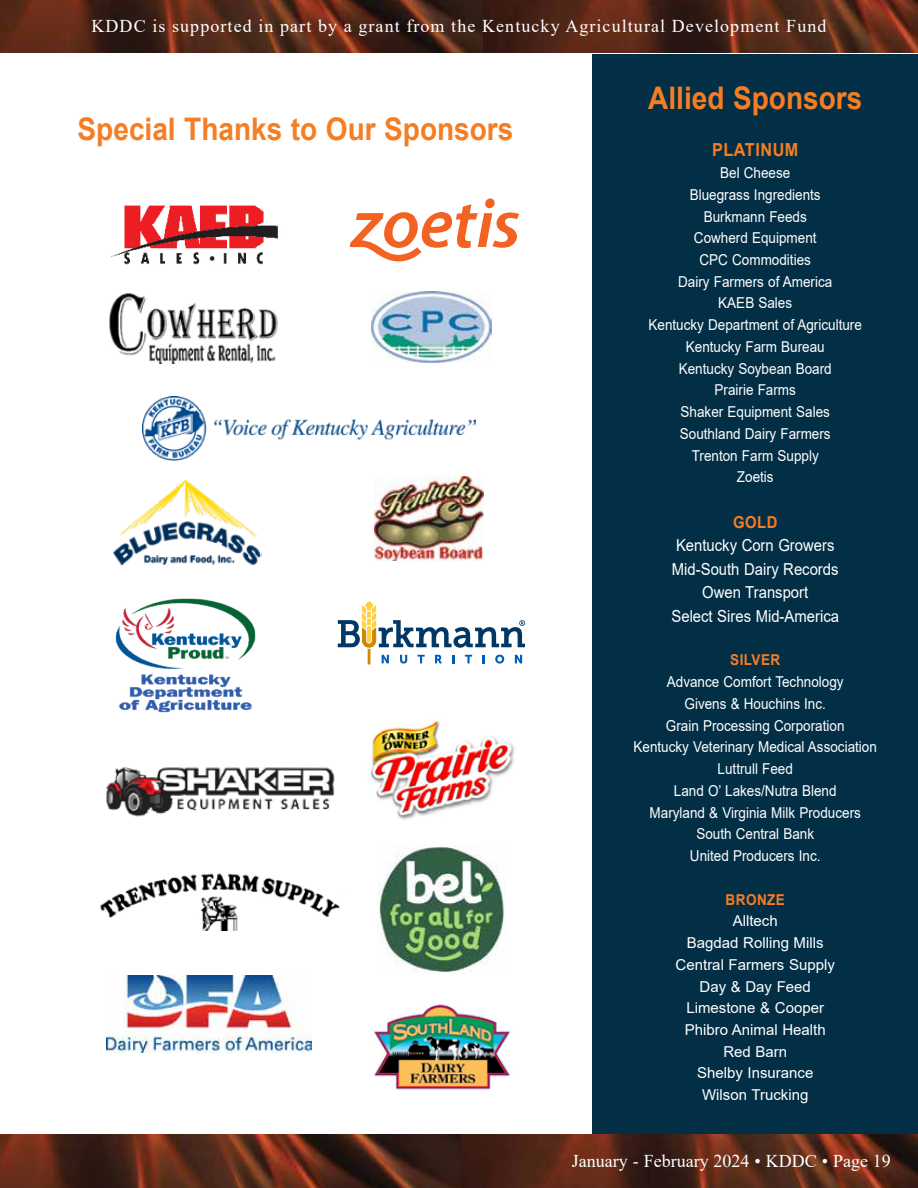
<style>
.page{position:relative;width:918px;height:1188px;background:#fff}
.page>*{position:absolute;margin:0;border:0;box-sizing:border-box;transform-origin:0 0}
.t1{font:700 31.05px "Arial";color:#f57d23;scale:.9 1}
.t2{font:18px "Times New Roman";letter-spacing:.06em;color:#fff}
.t3{font:18px "Times New Roman";color:#fff}
.t4{font:700 18px "Arial";letter-spacing:.035em;color:#f57d23;scale:.9 1}
.t5{font:16.5px/23.5px "Arial";color:#fff;text-align:center;scale:.9 1}
.t6{font:700 16.5px "Arial";color:#f57d23;scale:.9 1}
.t7{font:15px/21.8px "Arial";color:#fff;text-align:center;scale:.9 1}
.t8{font:15px/21.8px "Arial";color:#fff;text-align:center}
.t9{font:700 15px "Arial";letter-spacing:.035em;color:#f57d23;scale:.9 1}
</style>
<div class="page">
<img style="left:460px;top:1134px;width:458px;height:54px">
<img style="left:0;top:1134px;width:460px;height:54px">
<img style="left:1px;top:0;width:483px;height:53px">
<img style="left:484px;top:0;width:434px;height:53px">
<div style="left:593px;top:54px;width:325px;height:1080px;background:#032f46"></div>
<img style="left:114px;top:480px;width:147px;height:86px">
<img style="left:115px;top:598px;width:141px;height:115px">
<svg style="left:338px;top:601px;width:187px;height:64px"></svg>
<img style="left:109px;top:293px;width:169px;height:71px">
<img style="left:143px;top:396px;width:333px;height:65px">
<img style="left:372px;top:292px;width:119px;height:70px">
<img style="left:375px;top:476px;width:108px;height:84px">
<img style="left:106px;top:767px;width:229px;height:50px">
<img style="left:370px;top:720px;width:145px;height:100px">
<img style="left:377px;top:845px;width:128px;height:128px">
<svg style="left:350px;top:198px;width:169px;height:63px"></svg>
<img style="left:100px;top:873px;width:240px;height:58px">
<img style="left:111px;top:205px;width:167px;height:60px">
<img style="left:106px;top:976px;width:205px;height:76px">
<img style="left:374px;top:1004px;width:136px;height:86px">
<p class="t2" style="left:91px;top:13px;width:737px">KDDC is supported in part by a grant from the Kentucky Agricultural Development Fund</p>
<h1 class="t1" style="left:78px;top:107px;width:486px">Special Thanks to Our Sponsors</h1>
<h1 class="t1" style="left:648px;top:76px;width:239px">Allied Sponsors</h1>
<p class="t4" style="left:712px;top:137px;width:98px">PLATINUM</p>
<p class="t7" style="left:649px;top:162px;width:239px">Bel Cheese<br>Bluegrass Ingredients<br>Burkmann Feeds<br>Cowherd Equipment<br>CPC Commodities<br>Dairy Farmers of America<br>KAEB Sales<br>Kentucky Department of Agriculture<br>Kentucky Farm Bureau<br>Kentucky Soybean Board<br>Prairie Farms<br>Shaker Equipment Sales<br>Southland Dairy Farmers<br>Trenton Farm Supply<br>Zoetis</p>
<p class="t6" style="left:733px;top:510px;width:51px">GOLD</p>
<p class="t5" style="left:672px;top:534px;width:188px">Kentucky Corn Growers<br>Mid-South Dairy Records<br>Owen Transport<br>Select Sires Mid-America</p>
<p class="t9" style="left:730px;top:650px;width:57px">SILVER</p>
<p class="t7" style="left:634px;top:671px;width:272px">Advance Comfort Technology<br>Givens &amp; Houchins Inc.<br>Grain Processing Corporation<br>Kentucky Veterinary Medical Association<br>Luttrull Feed<br>Land O’ Lakes/Nutra Blend<br>Maryland &amp; Virginia Milk Producers<br>South Central Bank<br>United Producers Inc.</p>
<p class="t9" style="left:726px;top:889px;width:67px">BRONZE</p>
<p class="t8" style="left:676px;top:910px;width:161px">Alltech<br>Bagdad Rolling Mills<br>Central Farmers Supply<br>Day &amp; Day Feed<br>Limestone &amp; Cooper<br>Phibro Animal Health<br>Red Barn<br>Shelby Insurance<br>Wilson Trucking</p>
<p class="t3" style="left:572px;top:1148px;width:321px">January - February 2024 • KDDC • Page 19</p>
</div>
